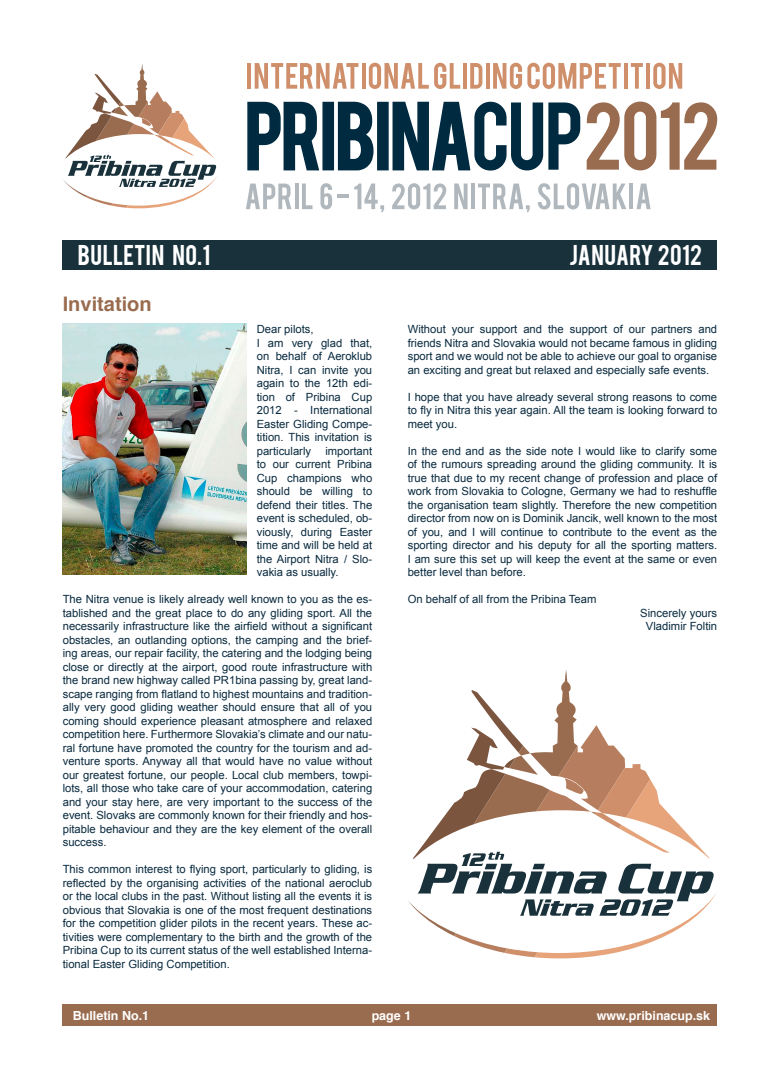
<style>
.page{position:relative;width:780px;height:1088px;background:#fff}
.page>*{position:absolute;margin:0;border:0;box-sizing:border-box;transform-origin:0 0}
.t1{font:22.5px "Bebas";letter-spacing:.02em;color:#fff}
.t2{font:700 20px "Helvetica";color:#9a6c4f}
.t3{font:700 12.5px "Helvetica";color:#fff}
.t4{font:11.25px/13.5px "Arial";color:#092a3f;text-align:justify}
</style>
<div class="page">
<div style="left:63px;top:240px;width:654px;height:30px;background:#18313b"></div>
<div style="left:63px;top:1004px;width:654px;height:21px;background:#9a6c4f"></div>
<img style="left:63px;top:324px;width:183px;height:251px">
<svg style="left:63px;top:64px;width:154px;height:144px"></svg>
<hr style="left:247px;top:63px;width:4px;height:26px;background:#cf8f6b">
<svg style="left:255px;top:63px;width:103px;height:26px"></svg>
<svg style="left:362px;top:63px;width:3px;height:26px"></svg>
<svg style="left:369px;top:63px;width:91px;height:26px"></svg>
<hr style="left:463px;top:63px;width:4px;height:26px;background:#cf8f6b">
<svg style="left:470px;top:63px;width:12px;height:26px"></svg>
<svg style="left:486px;top:63px;width:3px;height:26px"></svg>
<svg style="left:493px;top:63px;width:127px;height:26px"></svg>
<svg style="left:624px;top:63px;width:3px;height:26px"></svg>
<svg style="left:630px;top:63px;width:13px;height:26px"></svg>
<hr style="left:646px;top:63px;width:3px;height:26px;background:#cf8f6b">
<svg style="left:653px;top:63px;width:29px;height:26px"></svg>
<svg style="left:247px;top:101px;width:73px;height:70px"></svg>
<div style="left:322px;top:102px;width:12px;height:68px;background:#002a40;border:1px solid #002a40"></div>
<svg style="left:337px;top:101px;width:37px;height:70px"></svg>
<div style="left:377px;top:102px;width:11px;height:68px;background:#002a40;border:1px solid #002a40"></div>
<svg style="left:392px;top:101px;width:188px;height:70px"></svg>
<svg style="left:586px;top:102px;width:131px;height:68px"></svg>
<svg style="left:246px;top:184px;width:45px;height:25px"></svg>
<svg style="left:295px;top:184px;width:3px;height:25px"></svg>
<svg style="left:302px;top:184px;width:10px;height:25px"></svg>
<svg style="left:320px;top:183px;width:12px;height:26px"></svg>
<hr style="left:337px;top:194px;width:12px;height:4px;background:#b0b8bd">
<svg style="left:354px;top:183px;width:30px;height:29px"></svg>
<svg style="left:392px;top:183px;width:54px;height:26px"></svg>
<svg style="left:454px;top:184px;width:13px;height:25px"></svg>
<hr style="left:471px;top:184px;width:4px;height:25px;background:#b0b8bd">
<svg style="left:478px;top:184px;width:51px;height:28px"></svg>
<svg style="left:537px;top:183px;width:89px;height:26px"></svg>
<hr style="left:629px;top:184px;width:4px;height:25px;background:#b0b8bd">
<svg style="left:636px;top:184px;width:14px;height:25px"></svg>
<svg style="left:408px;top:670px;width:309px;height:288px"></svg>
<h1 class="t1" style="left:78px;top:238px;width:134px">BULLETIN NO.1</h1>
<h2 class="t2" style="left:63px;top:288px;width:90px">Invitation</h2>
<p class="t4" style="left:257px;top:323px;width:117px;text-align:left">Dear pilots,<br>I am very glad that, on behalf of Aeroklub<br>Nitra, I can invite you again to the 12th edi&shy;tion of Pribina Cup<br>2012 - International<br>Easter Gliding Compe&shy;tition. This invitation is particularly</p>
<p class="t4" style="left:257px;top:444px;width:117px;text-indent:69px">important to our current Pribina Cup champions who should be willing to defend their titles. The event is scheduled, ob&shy;viously, during Easter time and will be held at the Airport Nitra / Slo&shy;vakia as usually.</p>
<p class="t4" style="left:63px;top:593px;width:311px">The Nitra venue is likely already well known to you as the es&shy;tablished and the great place to do any gliding sport. All the necessarily infrastructure like the airfield without a significant obstacles, an outlanding options, the camping and the brief&shy;ing areas, our repair facility, the catering and the lodging being close or directly at the airport, good route infrastructure with the brand new highway called PR1bina passing by, great land&shy;scape ranging from flatland to highest mountains and tradition&shy;ally very good gliding weather should ensure that all of you coming should experience pleasant atmosphere and relaxed competition here. Furthermore Slovakia’s climate and our natu&shy;ral fortune have promoted the country for the tourism and ad&shy;venture sports. Anyway all that would have no value without our greatest fortune, our people. Local club members, towpi&shy;lots, all those who take care of your accommodation, catering and your stay here, are very important to the success of the event. Slovaks are commonly known for their friendly and hos&shy;pitable behaviour and they are the key element of the overall success.</p>
<p class="t4" style="left:63px;top:863px;width:311px">This common interest to flying sport, particularly to gliding, is reflected by the organising activities of the national aeroclub or the local clubs in the past. Without listing all the events it is obvious that Slovakia is one of the most frequent destinations for the competition glider pilots in the recent years. These ac&shy;tivities were complementary to the birth and the growth of the Pribina Cup to its current status of the well established Interna&shy;tional Easter Gliding Competition.</p>
<h1 class="t1" style="left:569px;top:238px;width:134px">JANUARY 2012</h1>
<p class="t4" style="left:407px;top:323px;width:311px">Without your support and the support of our partners and friends Nitra and Slovakia would not became famous in gliding sport and we would not be able to achieve our goal to organise an exciting and great but relaxed and especially safe events.</p>
<p class="t4" style="left:407px;top:390px;width:311px">I hope that you have already several strong reasons to come to fly in Nitra this year again. All the team is looking forward to meet you.</p>
<p class="t4" style="left:407px;top:444px;width:311px">In the end and as the side note I would like to clarify some of the rumours spreading around the gliding community. It is true that due to my recent change of profession and place of work from Slovakia to Cologne, Germany we had to reshuffle the organisation team slightly. Therefore the new competition director from now on is Dominik Jancik, well known to the most of you, and I will continue to contribute to the event as the sporting director and his deputy for all the sporting matters.<br>I am sure this set up will keep the event at the same or even better level than before.</p>
<p class="t4" style="left:407px;top:593px;width:190px">On behalf of all from the Pribina Team</p>
<p class="t4" style="left:640px;top:606px;width:78px;text-align:center">Sincerely yours<br>Vladimir Foltin</p>
<p class="t3" style="left:73px;top:1005px;width:78px">Bulletin No.1</p>
<p class="t3" style="left:371px;top:1005px;width:41px">page 1</p>
<p class="t3" style="left:596px;top:1005px;width:115px">www.pribinacup.sk</p>
</div>
